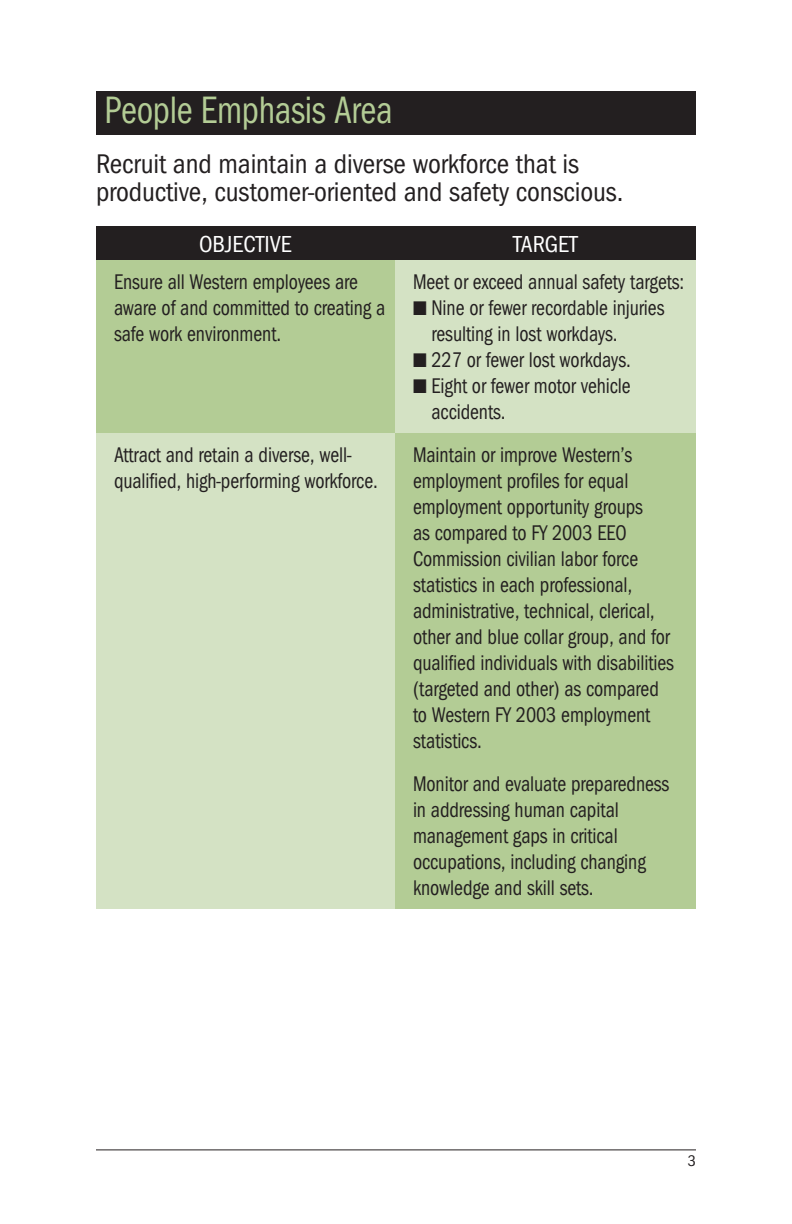
<style>
.page{position:relative;width:792px;height:1224px;background:#fff}
.page>*{position:absolute;margin:0;border:0;box-sizing:border-box;transform-origin:0 0}
.t1{font:condensed 39.6px "Franklin Gothic EF";letter-spacing:-.01em;color:#b3cc95;scale:.91 1}
.t2{font:condensed 28px/28px "Franklin Gothic EF";letter-spacing:-.005em;color:#231f20}
.t3{font:condensed 24px "Franklin Gothic EF";color:#fff}
.t4{font:condensed 22px/26px "Franklin Gothic EF";letter-spacing:-.005em;color:#231f20;scale:.91 1}
.t5{font:condensed 16px "Franklin Gothic EF";color:#231f20}
</style>
<div class="page">
<hr style="left:96px;top:1149px;width:600px;height:1px;background:#231f20">
<div style="left:96px;top:91px;width:600px;height:44px;background:#231f20"></div>
<div style="left:96px;top:226px;width:600px;height:34px;background:#231f20"></div>
<svg style="left:96px;top:260px;width:600px;height:649px;background:#c5d8af"></svg>
<div style="left:395px;top:762px;width:301px;height:147px;background:#b3cc95"></div>
<h1 class="t1" style="left:105px;top:95px;width:318px">People Emphasis Area</h1>
<p class="t2" style="left:96px;top:152px;width:529px">Recruit and maintain a diverse workforce that is productive, customer-oriented and safety conscious.</p>
<p class="t3" style="left:199px;top:235px;width:94px">OBJECTIVE</p>
<p class="t3" style="left:513px;top:235px;width:66px">TARGET</p>
<p class="t4" style="left:114px;top:271px;width:300px">Ensure all Western employees are aware of and committed to creating a safe work environment.</p>
<p class="t4" style="left:413px;top:271px;width:300px">Meet or exceed annual safety targets:</p>
<p class="t4" style="left:432px;top:297px;width:258px;text-indent:-19px">■ Nine or fewer recordable injuries resulting in lost workdays.</p>
<p class="t4" style="left:413px;top:349px;width:241px">■ 227 or fewer lost workdays.</p>
<p class="t4" style="left:432px;top:375px;width:221px;text-indent:-19px">■ Eight or fewer motor vehicle accidents.</p>
<p class="t4" style="left:114px;top:444px;width:292px">Attract and retain a diverse, well&shy;qualified, high-performing workforce.</p>
<p class="t4" style="left:413px;top:444px;width:288px">Maintain or improve Western’s employment profiles for equal employment opportunity groups<br>as compared to FY 2003 EEO<br>Commission civilian labor force statistics in each professional, administrative, technical, clerical, other and blue collar group, and for qualified individuals with disabilities (targeted and other) as compared to Western FY 2003 employment statistics.</p>
<p class="t4" style="left:413px;top:773px;width:283px">Monitor and evaluate preparedness in addressing human capital management gaps in critical occupations, including changing knowledge and skill sets.</p>
<p class="t5" style="left:688px;top:1155px;width:10px">3</p>
</div>
